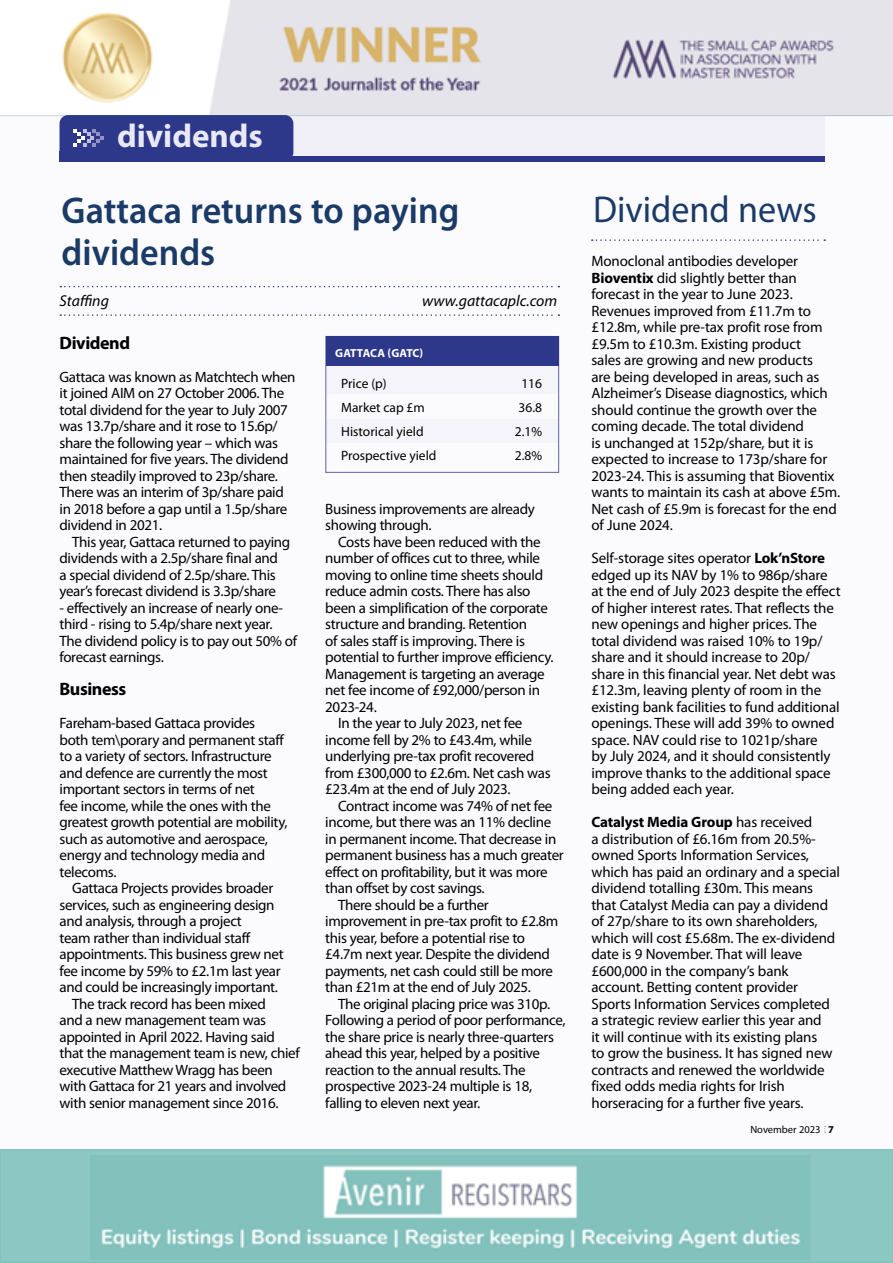
<style>
.page{position:relative;width:893px;height:1263px;background:#fff}
.page>*{position:absolute;margin:0;border:0;box-sizing:border-box;transform-origin:0 0}
.t1{font:600 37.5px/42px "Myriad Pro";color:#1a3a67;scale:.96 1}
.t2{font:37.5px "Myriad Pro";color:#1a3a67;scale:.96 1}
.t3{font:700 33px "Myriad Pro";color:#e9e8f5}
.t4{font:700 18px "Myriad Pro";letter-spacing:-.025em;color:#000}
.t5{font:italic 15.75px "Myriad Pro";color:#000}
.t6{font:15px/16.5px "Myriad Pro";letter-spacing:-.025em;color:#000}
.t7{font:13.5px "Myriad Pro";color:#000}
.t8{font:700 11.7px "Myriad Pro";letter-spacing:-.015em;color:#fff}
.t9{font:10.5px "Myriad Pro";color:#000}
.s1{font-weight:700}
</style>
<div class="page">
<img style="left:62px;top:0;width:831px;height:115px">
<div style="left:0;top:116px;width:893px;height:1033px;background:#f7f6fb"></div>
<div style="left:146px;top:115px;width:679px;height:43px;background:#f0eff8"></div>
<svg style="left:60px;top:286px;width:499px;height:1px"></svg>
<svg style="left:60px;top:314px;width:499px;height:2px"></svg>
<svg style="left:592px;top:239px;width:233px;height:2px"></svg>
<div style="left:60px;top:115px;width:233px;height:46px;background:#2d388b;border-radius:9px"></div>
<div style="left:60px;top:156px;width:765px;height:6px;background:#2d388b"></div>
<svg style="left:73px;top:129px;width:31px;height:17px"></svg>
<div style="left:60px;top:152px;width:5px;height:10px;background:#2d388b"></div>
<div style="left:325px;top:336px;width:234px;height:137px;border:1px solid #6868ab"></div>
<div style="left:326px;top:336px;width:233px;height:30px;background:#2d388b"></div>
<hr style="left:0;top:115px;width:893px;height:1px;background:#076667">
<div style="left:0;top:1150px;width:893px;height:112px;background:#8dc7c3"></div>
<img style="left:100px;top:1162px;width:703px;height:90px">
<div style="left:0;top:1149px;width:893px;height:114px;border:2px solid #83c1bc"></div>
<svg style="left:0;top:1149px;width:1px;height:114px"></svg>
<h2 class="t3" style="left:117px;top:115px;width:147px">dividends</h2>
<h1 class="t1" style="left:62px;top:188px;width:416px">Gattaca returns to paying dividends</h1>
<p class="t5" style="left:60px;top:291px;width:51px">Staffing</p>
<p class="t5" style="left:422px;top:291px;width:136px">www.gattacaplc.com</p>
<p class="t4" style="left:60px;top:331px;width:72px">Dividend</p>
<p class="t6" style="left:60px;top:368px;width:238px">Gattaca was known as Matchtech when it joined AIM on 27 October 2006. The total dividend for the year to July 2007 was 13.7p/share and it rose to 15.6p/ share the following year – which was maintained for five years. The dividend then steadily improved to 23p/share.<br>There was an interim of 3p/share paid in 2018 before a gap until a 1.5p/share dividend in 2021.</p>
<p class="t6" style="left:60px;top:533px;width:232px;text-indent:13px">This year, Gattaca returned to paying dividends with a 2.5p/share final and<br>a special dividend of 2.5p/share. This year’s forecast dividend is 3.3p/share</p>
<p class="t6" style="left:60px;top:599px;width:239px">- effectively an increase of nearly one&shy;third - rising to 5.4p/share next year.<br>The dividend policy is to pay out 50% of forecast earnings.</p>
<p class="t4" style="left:60px;top:677px;width:68px">Business</p>
<p class="t6" style="left:60px;top:715px;width:230px">Fareham-based Gattaca provides both tem\porary and permanent staff to a variety of sectors. Infrastructure and defence are currently the most important sectors in terms of net<br>fee income, while the ones with the greatest growth potential are mobility, such as automotive and aerospace, energy and technology media and telecoms.</p>
<p class="t6" style="left:72px;top:880px;width:202px">Gattaca Projects provides broader</p>
<p class="t6" style="left:60px;top:896px;width:217px">services, such as engineering design</p>
<p class="t6" style="left:60px;top:913px;width:184px">and analysis, through a project</p>
<p class="t6" style="left:60px;top:929px;width:192px">team rather than individual staff</p>
<p class="t6" style="left:60px;top:946px;width:226px">appointments. This business grew net</p>
<p class="t6" style="left:60px;top:962px;width:223px">fee income by 59% to £2.1m last year</p>
<p class="t6" style="left:60px;top:979px;width:220px">and could be increasingly important.</p>
<p class="t6" style="left:72px;top:995px;width:195px">The track record has been mixed</p>
<p class="t6" style="left:60px;top:1012px;width:208px">and a new management team was</p>
<p class="t6" style="left:60px;top:1028px;width:217px">appointed in April 2022. Having said</p>
<p class="t6" style="left:60px;top:1045px;width:242px">that the management team is new, chief</p>
<p class="t6" style="left:60px;top:1061px;width:215px">executive Matthew Wragg has been</p>
<p class="t6" style="left:60px;top:1078px;width:228px">with Gattaca for 21 years and involved</p>
<p class="t6" style="left:60px;top:1094px;width:221px">with senior management since 2016.</p>
<p class="t8" style="left:335px;top:345px;width:90px">GATTACA (GATC)</p>
<p class="t7" style="left:341px;top:375px;width:47px">Price (p)</p>
<p class="t7" style="left:521px;top:375px;width:22px">116</p>
<p class="t7" style="left:341px;top:399px;width:85px">Market cap £m</p>
<p class="t7" style="left:519px;top:399px;width:25px">36.8</p>
<p class="t7" style="left:341px;top:423px;width:84px">Historical yield</p>
<p class="t7" style="left:515px;top:423px;width:29px">2.1%</p>
<p class="t7" style="left:341px;top:447px;width:97px">Prospective yield</p>
<p class="t7" style="left:515px;top:447px;width:29px">2.8%</p>
<p class="t6" style="left:325px;top:500px;width:211px">Business improvements are already showing through.</p>
<p class="t6" style="left:338px;top:533px;width:204px">Costs have been reduced with the</p>
<p class="t6" style="left:325px;top:550px;width:216px">number of offices cut to three, while</p>
<p class="t6" style="left:325px;top:566px;width:219px">moving to online time sheets should</p>
<p class="t6" style="left:325px;top:583px;width:207px">reduce admin costs. There has also</p>
<p class="t6" style="left:325px;top:599px;width:224px">been a simplification of the corporate</p>
<p class="t6" style="left:325px;top:616px;width:203px">structure and branding. Retention</p>
<p class="t6" style="left:325px;top:632px;width:201px">of sales staff is improving. There is</p>
<p class="t6" style="left:325px;top:649px;width:230px">potential to further improve efficiency.</p>
<p class="t6" style="left:325px;top:665px;width:221px">Management is targeting an average</p>
<p class="t6" style="left:325px;top:682px;width:216px">net fee income of £92,000/person in</p>
<p class="t6" style="left:325px;top:698px;width:53px">2023-24.</p>
<p class="t6" style="left:338px;top:715px;width:186px">In the year to July 2023, net fee</p>
<p class="t6" style="left:325px;top:731px;width:208px">income fell by 2% to £43.4m, while</p>
<p class="t6" style="left:325px;top:748px;width:210px">underlying pre-tax profit recovered</p>
<p class="t6" style="left:325px;top:764px;width:227px">from £300,000 to £2.6m. Net cash was</p>
<p class="t6" style="left:325px;top:781px;width:187px">£23.4m at the end of July 2023.</p>
<p class="t6" style="left:338px;top:797px;width:216px">Contract income was 74% of net fee</p>
<p class="t6" style="left:325px;top:814px;width:227px">income, but there was an 11% decline</p>
<p class="t6" style="left:325px;top:830px;width:233px">in permanent income. That decrease in</p>
<p class="t6" style="left:325px;top:847px;width:240px">permanent business has a much greater</p>
<p class="t6" style="left:325px;top:863px;width:224px">effect on profitability, but it was more</p>
<p class="t6" style="left:325px;top:880px;width:161px">than offset by cost savings.</p>
<p class="t6" style="left:338px;top:896px;width:152px">There should be a further</p>
<p class="t6" style="left:325px;top:913px;width:234px">improvement in pre-tax profit to £2.8m</p>
<p class="t6" style="left:325px;top:929px;width:201px">this year, before a potential rise to</p>
<p class="t6" style="left:325px;top:946px;width:226px">£4.7m next year. Despite the dividend</p>
<p class="t6" style="left:325px;top:962px;width:229px">payments, net cash could still be more</p>
<p class="t6" style="left:325px;top:979px;width:207px">than £21m at the end of July 2025.</p>
<p class="t6" style="left:338px;top:995px;width:214px">The original placing price was 310p.</p>
<p class="t6" style="left:325px;top:1012px;width:242px">Following a period of poor performance,</p>
<p class="t6" style="left:325px;top:1028px;width:230px">the share price is nearly three-quarters</p>
<p class="t6" style="left:325px;top:1045px;width:216px">ahead this year, helped by a positive</p>
<p class="t6" style="left:325px;top:1061px;width:202px">reaction to the annual results. The</p>
<p class="t6" style="left:325px;top:1078px;width:208px">prospective 2023-24 multiple is 18,</p>
<p class="t6" style="left:325px;top:1094px;width:156px">falling to eleven next year.</p>
<h1 class="t2" style="left:593px;top:187px;width:235px">Dividend news</h1>
<p class="t6" style="left:591px;top:253px;width:250px">Monoclonal antibodies developer <span class="s1">Bioventix</span> did slightly better than forecast in the year to June 2023.<br>Revenues improved from £11.7m to £12.8m, while pre-tax profit rose from £9.5m to £10.3m. Existing product<br>sales are growing and new products<br>are being developed in areas, such as Alzheimer’s Disease diagnostics, which should continue the growth over the coming decade. The total dividend<br>is unchanged at 152p/share, but it is expected to increase to 173p/share for 2023-24. This is assuming that Bioventix wants to maintain its cash at above £5m.<br>Net cash of £5.9m is forecast for the end of June 2024.</p>
<p class="t6" style="left:591px;top:550px;width:251px">Self-storage sites operator <span class="s1">Lok’nStore </span>edged up its NAV by 1% to 986p/share at the end of July 2023 despite the effect of higher interest rates. That reflects the new openings and higher prices. The total dividend was raised 10% to 19p/ share and it should increase to 20p/ share in this financial year. Net debt was £12.3m, leaving plenty of room in the existing bank facilities to fund additional openings. These will add 39% to owned space. NAV could rise to 1021p/share<br>by July 2024, and it should consistently improve thanks to the additional space being added each year.</p>
<p class="t6" style="left:591px;top:814px;width:250px"><span class="s1">Catalyst Media Group</span> has received<br>a distribution of £6.16m from 20.5%- owned Sports Information Services, which has paid an ordinary and a special dividend totalling £30m. This means that Catalyst Media can pay a dividend of 27p/share to its own shareholders, which will cost £5.68m. The ex-dividend date is 9 November. That will leave £600,000 in the company’s bank account. Betting content provider Sports Information Services completed a strategic review earlier this year and<br>it will continue with its existing plans<br>to grow the business. It has signed new contracts and renewed the worldwide fixed odds media rights for Irish horseracing for a further five years.</p>
<p class="t9" style="left:750px;top:1123px;width:85px">November 2023 <span class="s1">7</span></p>
</div>
